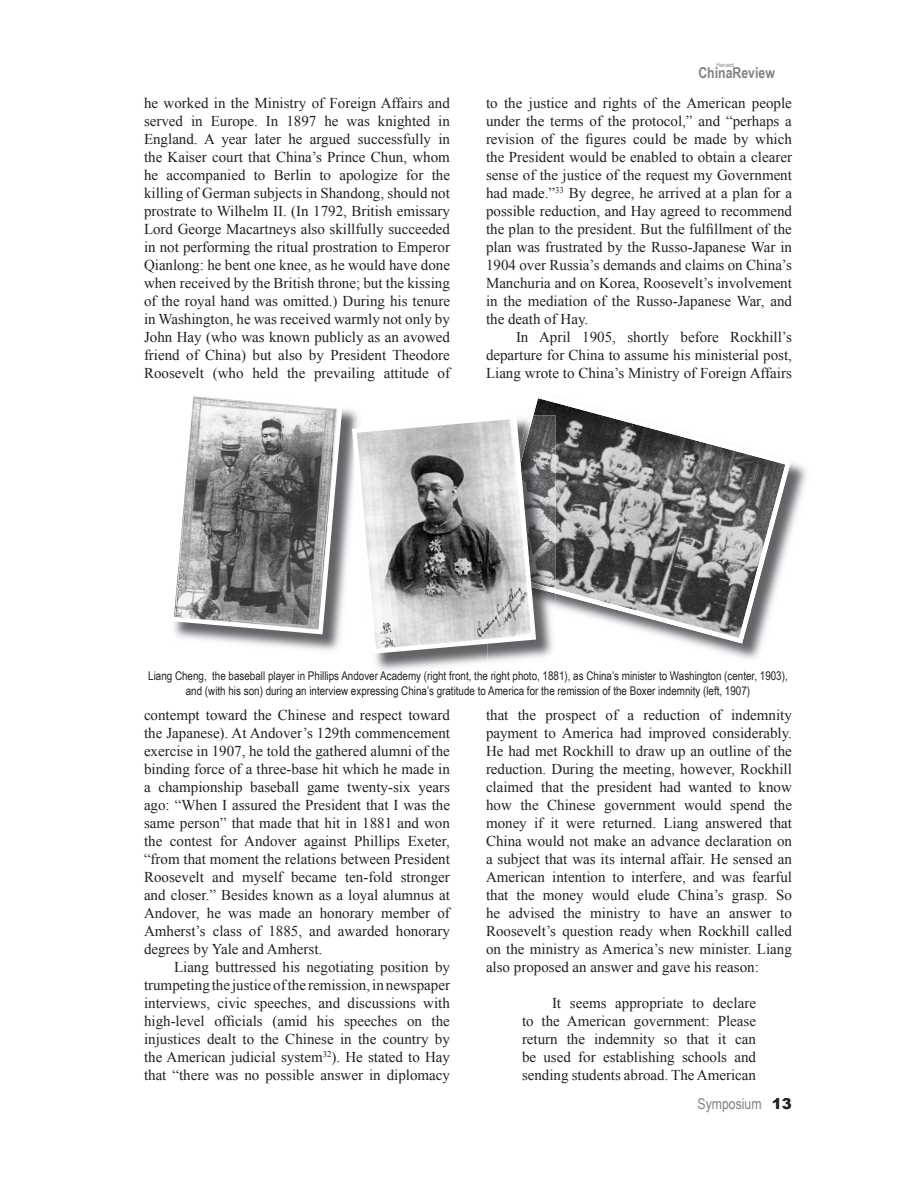
<style>
.page{position:relative;width:918px;height:1188px;background:#fff}
.page>*{position:absolute;margin:0;border:0;box-sizing:border-box;transform-origin:0 0}
.t1{font:15px/18px "Times New Roman";color:#231f20;text-align:justify}
.t2{font:15px "Arial Narrow";color:#808285}
.t3{font:700 15px "Arial Narrow";color:#808285}
.t4{font:12px/14.4px "Arial Narrow";color:#231f20;text-align:center}
.t5{font:6px "Arial Narrow";color:#808285}
.s1{font-family:"Arial";font-weight:900;color:#231f20}
</style>
<div class="page">
<img style="left:180px;top:409px;width:175px;height:242px">
<svg style="left:174px;top:396px;width:171px;height:241px;background:#969696"></svg>
<img style="left:693px;top:644px;width:69px;height:15px">
<img style="left:791px;top:462px;width:16px;height:71px">
<svg style="left:534px;top:398px;width:257px;height:246px"></svg>
<img style="left:375px;top:656px;width:113px;height:15px">
<img style="left:488px;top:594px;width:68px;height:68px">
<img style="left:539px;top:415px;width:17px;height:179px">
<svg style="left:350px;top:412px;width:189px;height:244px"></svg>
<p class="t1" style="left:144px;top:94px;width:308px">he worked in the Ministry of Foreign Affairs and served in Europe. In 1897 he was knighted in England. A year later he argued successfully in the Kaiser court that China’s Prince Chun, whom he accompanied to Berlin to apologize for the killing of German subjects in Shandong, should not prostrate to Wilhelm II. (In 1792, British emissary Lord George Macartneys also skillfully succeeded in not performing the ritual prostration to Emperor Qianlong: he bent one knee, as he would have done when received by the British throne; but the kissing of the royal hand was omitted.) During his tenure in Washington, he was received warmly not only by John Hay (who was known publicly as an avowed friend of China) but also by President Theodore Roosevelt (who held the prevailing attitude of</p>
<p class="t5" style="left:717px;top:61px;width:19px">Harvard</p>
<p class="t3" style="left:698px;top:61px;width:78px">ChinaReview</p>
<p class="t1" style="left:486px;top:94px;width:308px">to the justice and rights of the American people under the terms of the protocol,” and “perhaps a revision of the figures could be made by which the President would be enabled to obtain a clearer sense of the justice of the request my Government had made.”<sup>33</sup> By degree, he arrived at a plan for a possible reduction, and Hay agreed to recommend the plan to the president. But the fulfillment of the plan was frustrated by the Russo-Japanese War in 1904 over Russia’s demands and claims on China’s Manchuria and on Korea, Roosevelt’s involvement in the mediation of the Russo-Japanese War, and the death of Hay.</p>
<p class="t1" style="left:486px;top:328px;width:308px;text-indent:30px">In April 1905, shortly before Rockhill’s departure for China to assume his ministerial post, Liang wrote to China’s Ministry of Foreign Affairs</p>
<p class="t4" style="left:148px;top:668px;width:641px">Liang Cheng, the baseball player in Phillips Andover Academy (right front, the right photo, 1881), as China’s minister to Washington (center, 1903), and (with his son) during an interview expressing China’s gratitude to America for the remission of the Boxer indemnity (left, 1907)</p>
<p class="t1" style="left:144px;top:706px;width:308px">contempt toward the Chinese and respect toward the Japanese). At Andover’s 129th commencement exercise in 1907, he told the gathered alumni of the binding force of a three-base hit which he made in a championship baseball game twenty-six years ago: “When I assured the President that I was the same person” that made that hit in 1881 and won the contest for Andover against Phillips Exeter, “from that moment the relations between President Roosevelt and myself became ten-fold stronger and closer.” Besides known as a loyal alumnus at Andover, he was made an honorary member of Amherst’s class of 1885, and awarded honorary degrees by Yale and Amherst.</p>
<p class="t1" style="left:144px;top:958px;width:308px;text-indent:30px">Liang buttressed his negotiating position by trumpeting the justice of the remission, in newspaper interviews, civic speeches, and discussions with high-level officials (amid his speeches on the injustices dealt to the Chinese in the country by the American judicial system<sup>32</sup>). He stated to Hay that “there was no possible answer in diplomacy</p>
<p class="t1" style="left:486px;top:706px;width:308px">that the prospect of a reduction of indemnity payment to America had improved considerably.<br>He had met Rockhill to draw up an outline of the reduction. During the meeting, however, Rockhill claimed that the president had wanted to know how the Chinese government would spend the money if it were returned. Liang answered that China would not make an advance declaration on a subject that was its internal affair. He sensed an American intention to interfere, and was fearful that the money would elude China’s grasp. So he advised the ministry to have an answer to Roosevelt’s question ready when Rockhill called on the ministry as America’s new minister. Liang also proposed an answer and gave his reason:</p>
<p class="t1" style="left:522px;top:994px;width:236px;text-indent:30px">It seems appropriate to declare to the American government: Please return the indemnity so that it can be used for establishing schools and sending students abroad. The American</p>
<p class="t2" style="left:697px;top:1093px;width:96px">Symposium <span class="s1">13</span></p>
</div>
